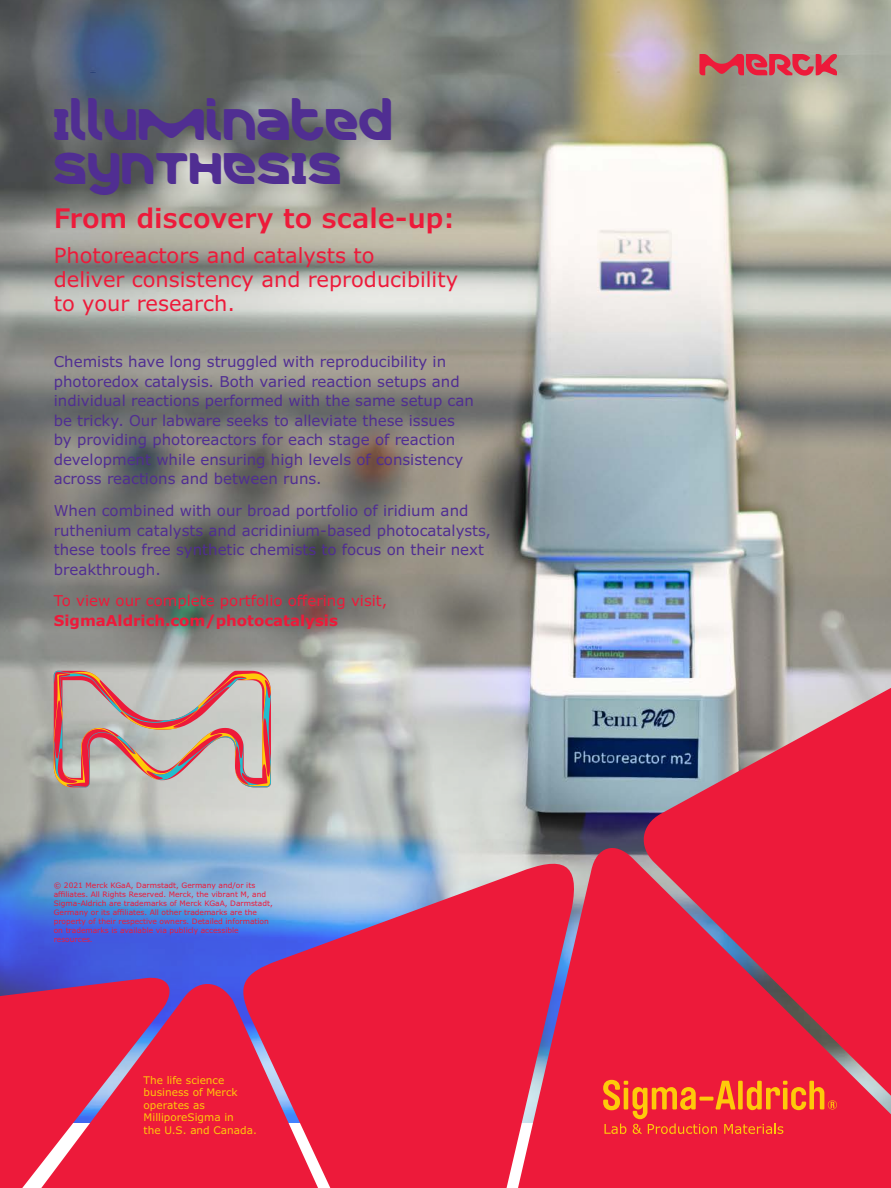
<style>
.page{position:relative;width:891px;height:1188px;background:#fff}
.page>*{position:absolute;margin:0;border:0;box-sizing:border-box;transform-origin:0 0}
.t1{font:45px/43.5px "Merck";color:#502e92}
.t2{font:600 27px "Verdana Pro";color:#ed1a3a}
.t3{font:21px/24px "Verdana Pro";color:#ed1a3a}
.t4{font:15px/19.5px "Verdana Pro";color:#502e92}
.t5{font:15px "Verdana Pro";color:#ed1a3a}
.t6{font:700 15px "Verdana Pro";color:#ed1a3a}
.t7{font:10.5px/12.6px "Verdana Pro";color:#feca0a}
.t8{font:7.5px/9px "Verdana Pro";color:#ed1a3a}
</style>
<div class="page">
<img style="left:0;top:0;width:891px;height:978px">
<svg style="left:236px;top:855px;width:236px;height:333px;background:#bd5c88"></svg>
<div style="left:176px;top:978px;width:243px;height:210px;background:#ed1a3a"></div>
<svg style="left:472px;top:841px;width:166px;height:347px;background:#e22f4d"></svg>
<svg style="left:638px;top:662px;width:253px;height:526px;background:#d83a54"></svg>
<svg style="left:0;top:975px;width:176px;height:213px;background:#de2a50"></svg>
<svg style="left:603px;top:1080px;width:234px;height:54px;background:#f1492c"></svg>
<svg style="left:54px;top:671px;width:217px;height:116px;background:#c6a69f"></svg>
<svg style="left:699px;top:54px;width:138px;height:22px;background:#cb525e"></svg>
<h1 class="t1" style="left:54px;top:103px;width:341px">ILLUMINATED<br>SYNTHESIS</h1>
<h2 class="t2" style="left:54px;top:201px;width:403px">From discovery to scale-up:</h2>
<h3 class="t3" style="left:54px;top:244px;width:406px">Photoreactors and catalysts to<br>deliver consistency and reproducibility to your research.</h3>
<p class="t4" style="left:54px;top:352px;width:422px">Chemists have long struggled with reproducibility in photoredox catalysis. Both varied reaction setups and individual reactions performed with the same setup can be tricky. Our labware seeks to alleviate these issues by providing photoreactors for each stage of reaction development while ensuring high levels of consistency across reactions and between runs.</p>
<p class="t4" style="left:54px;top:501px;width:439px">When combined with our broad portfolio of iridium and ruthenium catalysts and acridinium-based photocatalysts, these tools free synthetic chemists to focus on their next breakthrough.</p>
<p class="t5" style="left:54px;top:591px;width:335px">To view our complete portfolio offering visit,</p>
<p class="t6" style="left:54px;top:611px;width:286px">SigmaAldrich.com/photocatalysis</p>
<p class="t8" style="left:54px;top:881px;width:221px">© 2021 Merck KGaA, Darmstadt, Germany and/or its affiliates. All Rights Reserved. Merck, the vibrant M, and Sigma-Aldrich are trademarks of Merck KGaA, Darmstadt, Germany or its affiliates. All other trademarks are the property of their respective owners. Detailed information on trademarks is available via publicly accessible resources.</p>
<p class="t7" style="left:144px;top:1074px;width:115px">The life science business of Merck operates as<br>MilliporeSigma in<br>the U.S. and Canada.</p>
</div>
